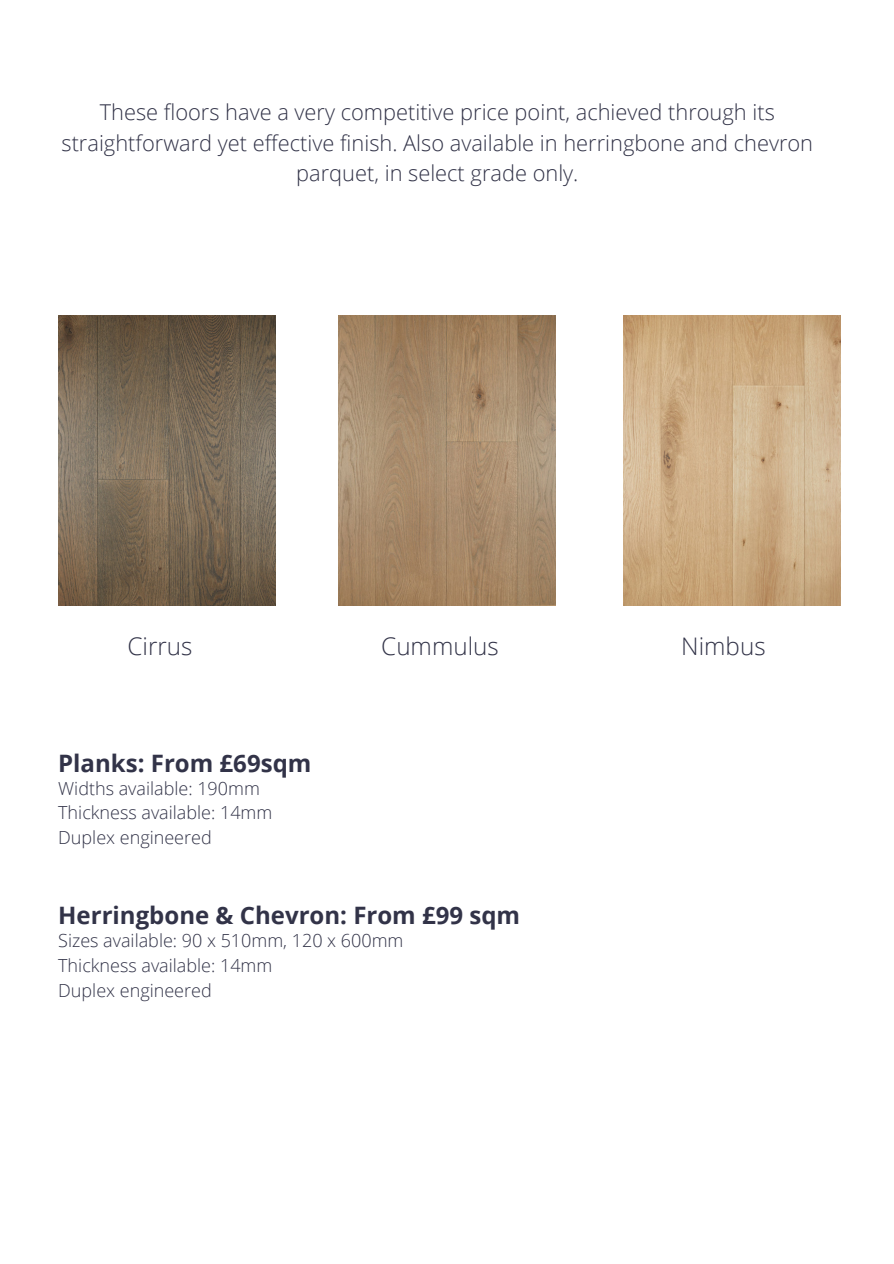
<style>
.page{position:relative;width:894px;height:1264px;background:#fff}
.page>*{position:absolute;margin:0;border:0;box-sizing:border-box;transform-origin:0 0}
.t1{font:300 24.15px "Open Sans";color:#323348}
.t2{font:700 24px "Open Sans";color:#323348}
.t3{font:300 21.75px/30.3px "Open Sans";color:#323348;text-align:center}
.t4{font:300 18px "Open Sans";color:#323348}
</style>
<div class="page">
<img style="left:58px;top:316px;width:217px;height:289px">
<img style="left:338px;top:316px;width:217px;height:289px">
<img style="left:623px;top:316px;width:217px;height:289px">
<p class="t3" style="left:61px;top:97px;width:753px">These floors have a very competitive price point, achieved through its straightforward yet effective finish. Also available in herringbone and chevron parquet, in select grade only.</p>
<h2 class="t1" style="left:127px;top:629px;width:66px">Cirrus</h2>
<h2 class="t1" style="left:381px;top:629px;width:119px">Cummulus</h2>
<h2 class="t1" style="left:681px;top:629px;width:86px">Nimbus</h2>
<h1 class="t2" style="left:58px;top:746px;width:254px">Planks: From £69sqm</h1>
<p class="t4" style="left:58px;top:775px;width:203px">Widths available: 190mm</p>
<p class="t4" style="left:58px;top:800px;width:215px">Thickness available: 14mm</p>
<p class="t4" style="left:58px;top:824px;width:155px">Duplex engineered</p>
<h1 class="t2" style="left:58px;top:898px;width:463px">Herringbone &amp; Chevron: From £99 sqm</h1>
<p class="t4" style="left:58px;top:928px;width:347px">Sizes available: 90 x 510mm, 120 x 600mm</p>
<p class="t4" style="left:58px;top:952px;width:215px">Thickness available: 14mm</p>
<p class="t4" style="left:58px;top:977px;width:155px">Duplex engineered</p>
</div>
